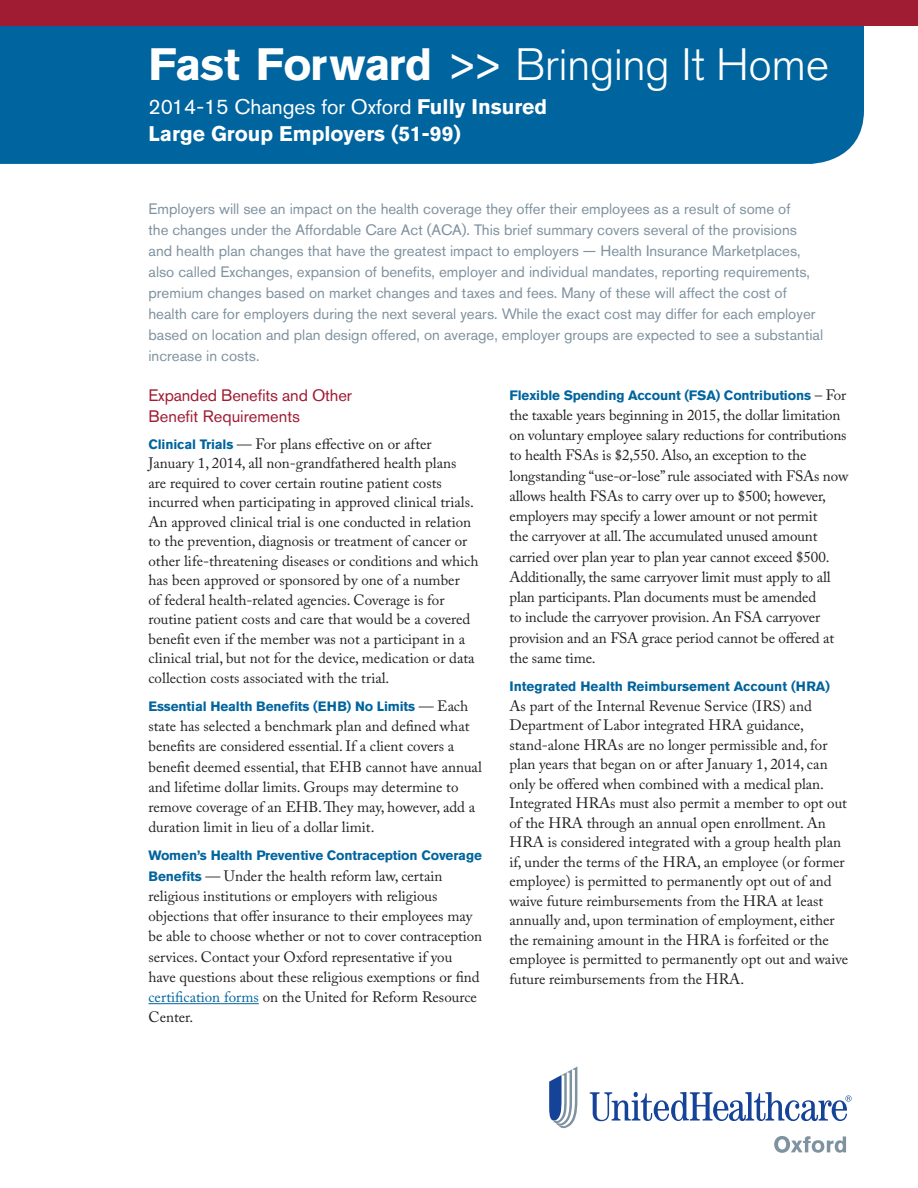
<style>
.page{position:relative;width:918px;height:1188px;background:#fff}
.page>*{position:absolute;margin:0;border:0;box-sizing:border-box;transform-origin:0 0}
.t1{font:300 45px "Akzidenz Grotesk Std";letter-spacing:-.01em;color:#fff}
.t2{font:700 21px/27px "Akzidenz Grotesk Std";color:#fff}
.t3{font:16.5px/21px "Akzidenz Grotesk Std";letter-spacing:-.01em;color:#9f1c33}
.Body_Copy{font:15px/19.5px "Adobe Caslon Pro";color:#231f20}
.t4{font:15px/21px "Akzidenz Grotesk Std";color:#7f929f}
.Body_Copy-2{font:700 13.5px "Akzidenz Grotesk Std";letter-spacing:-.01em;color:#00649e}
.s1{font-weight:700}
.s2{font-weight:400}
.s3{font-family:"Akzidenz Grotesk Std";font-weight:700;font-size:13.5px;color:#00649e}
.s4{font-family:"Adobe Caslon Pro";font-weight:400;font-size:15px;color:#231f20}
.s5{color:#00649e}
</style>
<div class="page">
<svg style="left:774px;top:1136px;width:72px;height:17px"></svg>
<svg style="left:590px;top:1092px;width:262px;height:29px"></svg>
<svg style="left:549px;top:1067px;width:28px;height:61px"></svg>
<hr style="left:148px;top:1003px;width:111px;height:1px;background:#00649e">
<div style="left:0;top:26px;width:864px;height:138px;background:#00649e"></div>
<div style="left:0;top:0;width:918px;height:26px;background:#9f1c33"></div>
<p class="t1" style="left:148px;top:40px;width:682px"><span class="s1">Fast Forward</span> <span class="s2">&gt;&gt;</span> Bringing It Home</p>
<p class="t2" style="left:148px;top:93px;width:400px"><span class="s2">2014-15 Changes for Oxford</span> Fully Insured<br>Large Group Employers (51-99)</p>
<p class="t4" style="left:148px;top:198px;width:676px">Employers will see an impact on the health coverage they offer their employees as a result of some of<br>the changes under the Affordable Care Act (ACA). This brief summary covers several of the provisions and health plan changes that have the greatest impact to employers — Health Insurance Marketplaces, also called Exchanges, expansion of benefits, employer and individual mandates, reporting requirements, premium changes based on market changes and taxes and fees. Many of these will affect the cost of health care for employers during the next several years. While the exact cost may differ for each employer based on location and plan design offered, on average, employer groups are expected to see a substantial increase in costs.</p>
<p class="t3" style="left:148px;top:385px;width:205px">Expanded Benefits and Other<br>Benefit Requirements</p>
<p class="Body_Copy" style="left:148px;top:434px;width:332px"><span class="s3">Clinical Trials</span> — For plans effective on or after January 1, 2014, all non-grandfathered health plans<br>are required to cover certain routine patient costs incurred when participating in approved clinical trials.<br>An approved clinical trial is one conducted in relation to the prevention, diagnosis or treatment of cancer or other life-threatening diseases or conditions and which has been approved or sponsored by one of a number<br>of federal health-related agencies. Coverage is for routine patient costs and care that would be a covered benefit even if the member was not a participant in a clinical trial, but not for the device, medication or data collection costs associated with the trial.</p>
<p class="Body_Copy-2" style="left:148px;top:698px;width:321px">Essential Health Benefits (EHB) No Limits <span class="s4">— Each</span></p>
<p class="Body_Copy" style="left:148px;top:716px;width:335px;line-height:20.2px">state has selected a benchmark plan and defined what benefits are considered essential. If a client covers a benefit deemed essential, that EHB cannot have annual and lifetime dollar limits. Groups may determine to remove coverage of an EHB. They may, however, add a duration limit in lieu of a dollar limit.</p>
<p class="Body_Copy-2" style="left:148px;top:848px;width:335px">Women’s Health Preventive Contraception Coverage</p>
<p class="Body_Copy" style="left:148px;top:865px;width:335px;line-height:20.2px"><span class="s3">Benefits</span> — Under the health reform law, certain religious institutions or employers with religious objections that offer insurance to their employees may be able to choose whether or not to cover contraception services. Contact your Oxford representative if you have questions about these religious exemptions or find <span class="s5">certification forms</span> on the United for Reform Resource Center.</p>
<p class="Body_Copy-2" style="left:509px;top:387px;width:338px">Flexible Spending Account (FSA) Contributions <span class="s4">– For</span></p>
<p class="Body_Copy" style="left:509px;top:405px;width:340px;line-height:20.2px">the taxable years beginning in 2015, the dollar limitation on voluntary employee salary reductions for contributions to health FSAs is $2,550. Also, an exception to the longstanding “use-or-lose” rule associated with FSAs now allows health FSAs to carry over up to $500; however, employers may specify a lower amount or not permit<br>the carryover at all. The accumulated unused amount carried over plan year to plan year cannot exceed $500.<br>Additionally, the same carryover limit must apply to all plan participants. Plan documents must be amended<br>to include the carryover provision. An FSA carryover provision and an FSA grace period cannot be offered at the same time.</p>
<p class="Body_Copy-2" style="left:509px;top:679px;width:322px">Integrated Health Reimbursement Account (HRA)</p>
<p class="Body_Copy" style="left:509px;top:696px;width:340px">As part of the Internal Revenue Service (IRS) and Department of Labor integrated HRA guidance, stand-alone HRAs are no longer permissible and, for plan years that began on or after January 1, 2014, can only be offered when combined with a medical plan.<br>Integrated HRAs must also permit a member to opt out of the HRA through an annual open enrollment. An HRA is considered integrated with a group health plan if, under the terms of the HRA, an employee (or former employee) is permitted to permanently opt out of and waive future reimbursements from the HRA at least annually and, upon termination of employment, either the remaining amount in the HRA is forfeited or the employee is permitted to permanently opt out and waive future reimbursements from the HRA.</p>
</div>
